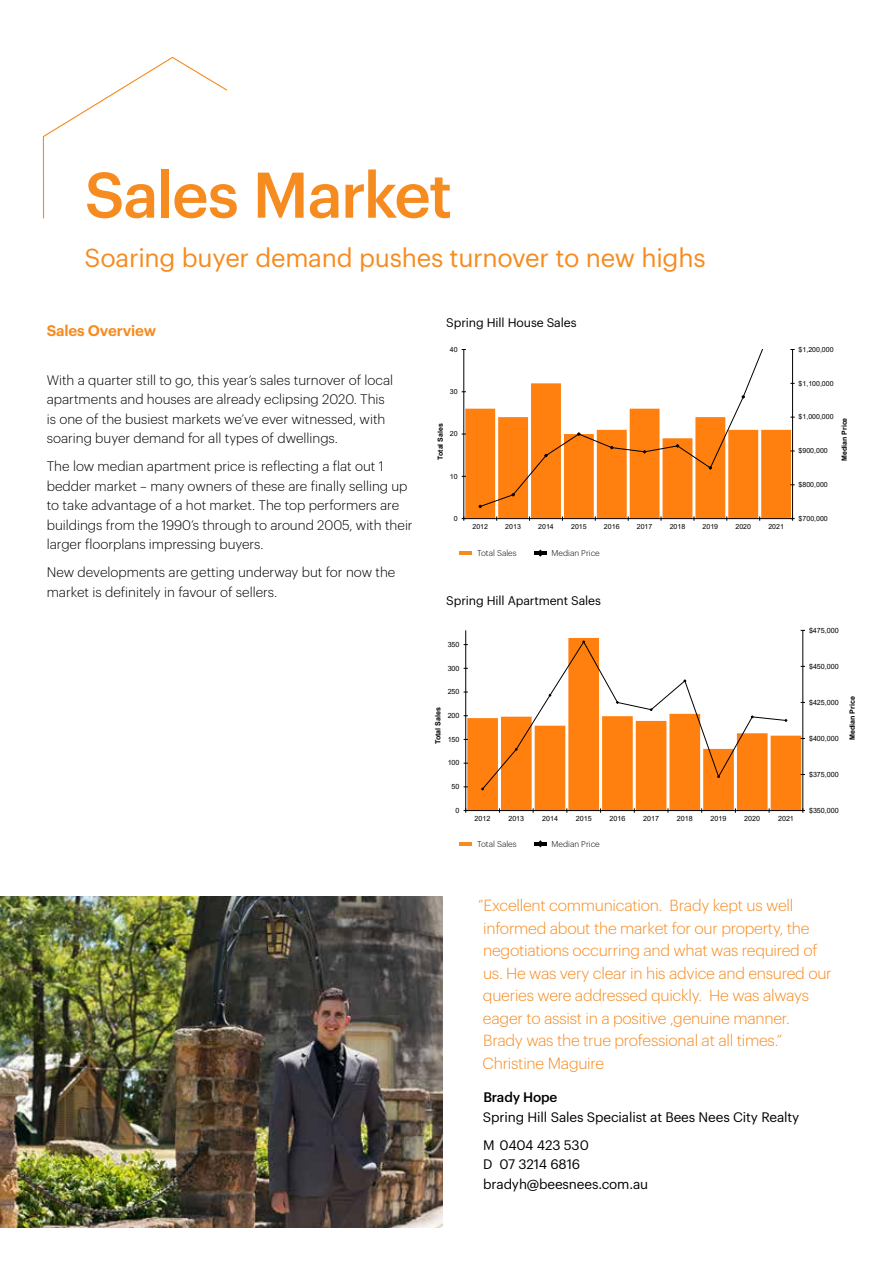
<style>
.page{position:relative;width:893px;height:1263px;background:#fff}
.page>*{position:absolute;margin:0;border:0;box-sizing:border-box;transform-origin:0 0}
.t1{font:500 63px "Graphik";letter-spacing:-.025em;color:#f68b1f}
.t2{font:25.5px "Graphik";letter-spacing:-.01em;color:#f68b1f}
.t3{font:300 15.75px/22.5px "Graphik";letter-spacing:-.015em;color:#f68b1f}
.t4{font:600 15px "Graphik";letter-spacing:-.01em;color:#f68b1f}
.t5{font:300 13.5px/19.5px "Graphik";color:#000}
.t6{font:13.5px/28px "Graphik";letter-spacing:-.01em;color:#000}
.t7{font:500 13.5px "Graphik";letter-spacing:-.01em;color:#000}
.t8{font:12.3px "Graphik";letter-spacing:-.01em;color:#000}
.t9{font:300 8.25px "Graphik";color:#000}
.t10{font:7.2px "Arial";color:#000}
.t11{font:700 7.2px "Arial";color:#000}
.t12{font:7.05px "Arial";color:#000}
.t13{font:700 7.05px "Arial";color:#000}
</style>
<div class="page">
<hr style="left:792px;top:349px;width:1px;height:170px;background:#000">
<hr style="left:464px;top:349px;width:1px;height:170px;background:#000">
<svg style="left:462px;top:383px;width:333px;height:138px"></svg>
<svg style="left:467px;top:638px;width:334px;height:172px;fill:#ff7f0f"></svg>
<hr style="left:803px;top:630px;width:1px;height:180px;background:#000">
<hr style="left:465px;top:630px;width:1px;height:180px;background:#000">
<hr style="left:466px;top:810px;width:337px;height:1px;background:#000">
<svg style="left:464px;top:808px;width:4px;height:5px"></svg>
<svg style="left:801px;top:808px;width:4px;height:5px"></svg>
<svg style="left:481px;top:640px;width:306px;height:150px"></svg>
<img style="left:0;top:896px;width:442px;height:332px">
<svg style="left:42px;top:56px;width:186px;height:163px"></svg>
<svg style="left:459px;top:552px;width:13px;height:3px"></svg>
<svg style="left:534px;top:549px;width:13px;height:8px"></svg>
<hr style="left:459px;top:842px;width:13px;height:4px;background:#f68b1f">
<hr style="left:534px;top:842px;width:13px;height:4px;background:#000">
<h1 class="t1" style="left:85px;top:147px;width:369px">Sales Market</h1>
<h2 class="t2" style="left:85px;top:238px;width:622px">Soaring buyer demand pushes turnover to new highs</h2>
<p class="t4" style="left:47px;top:319px;width:111px">Sales Overview</p>
<p class="t5" style="left:47px;top:369px;width:348px">With a quarter still to go, this year’s sales turnover of local apartments and houses are already eclipsing 2020. This is one of the busiest markets we’ve ever witnessed, with soaring buyer demand for all types of dwellings.</p>
<p class="t5" style="left:47px;top:455px;width:367px">The low median apartment price is reflecting a flat out 1 bedder market – many owners of these are finally selling up to take advantage of a hot market. The top performers are buildings from the 1990’s through to around 2005, with their larger floorplans impressing buyers.</p>
<p class="t5" style="left:47px;top:561px;width:350px">New developments are getting underway but for now the market is definitely in favour of sellers.</p>
<p class="t8" style="left:446px;top:313px;width:132px">Spring Hill House Sales</p>
<p class="t12" style="left:450px;top:344px;width:9px">40</p>
<p class="t12" style="left:450px;top:387px;width:9px">30</p>
<p class="t12" style="left:799px;top:344px;width:37px">$1,200,000</p>
<p class="t12" style="left:799px;top:378px;width:37px">$1,100,000</p>
<p class="t12" style="left:799px;top:412px;width:37px">$1,000,000</p>
<p class="t13" style="left:435px;top:460px;width:38px;rotate:-90deg">Total Sales</p>
<p class="t13" style="left:839px;top:461px;width:45px;rotate:-90deg">Median Price</p>
<p class="t12" style="left:450px;top:429px;width:9px">20</p>
<p class="t12" style="left:799px;top:446px;width:31px">$900,000</p>
<p class="t12" style="left:450px;top:471px;width:9px">10</p>
<p class="t12" style="left:454px;top:513px;width:5px">0</p>
<p class="t12" style="left:472px;top:522px;width:17px">2012</p>
<p class="t12" style="left:505px;top:522px;width:17px">2013</p>
<p class="t12" style="left:538px;top:522px;width:17px">2014</p>
<p class="t12" style="left:571px;top:522px;width:17px">2015</p>
<p class="t12" style="left:604px;top:522px;width:17px">2016</p>
<p class="t12" style="left:637px;top:522px;width:17px">2017</p>
<p class="t12" style="left:670px;top:522px;width:17px">2018</p>
<p class="t12" style="left:703px;top:522px;width:17px">2019</p>
<p class="t12" style="left:735px;top:522px;width:17px">2020</p>
<p class="t12" style="left:768px;top:522px;width:17px">2021</p>
<p class="t9" style="left:477px;top:547px;width:41px">Total Sales</p>
<p class="t9" style="left:552px;top:547px;width:50px">Median Price</p>
<p class="t12" style="left:799px;top:480px;width:31px">$800,000</p>
<p class="t12" style="left:799px;top:513px;width:31px">$700,000</p>
<p class="t8" style="left:446px;top:591px;width:156px">Spring Hill Apartment Sales</p>
<p class="t10" style="left:448px;top:639px;width:13px">350</p>
<p class="t10" style="left:448px;top:663px;width:13px">300</p>
<p class="t10" style="left:448px;top:687px;width:13px">250</p>
<p class="t11" style="left:433px;top:744px;width:39px;rotate:-90deg">Total Sales</p>
<p class="t10" style="left:448px;top:710px;width:13px">200</p>
<p class="t10" style="left:448px;top:734px;width:13px">150</p>
<p class="t10" style="left:448px;top:758px;width:13px">100</p>
<p class="t10" style="left:452px;top:782px;width:9px">50</p>
<p class="t10" style="left:456px;top:805px;width:5px">0</p>
<p class="t10" style="left:475px;top:814px;width:17px">2012</p>
<p class="t10" style="left:508px;top:814px;width:17px">2013</p>
<p class="t10" style="left:542px;top:814px;width:17px">2014</p>
<p class="t10" style="left:576px;top:814px;width:17px">2015</p>
<p class="t10" style="left:609px;top:814px;width:17px">2016</p>
<p class="t10" style="left:643px;top:814px;width:17px">2017</p>
<p class="t10" style="left:677px;top:814px;width:17px">2018</p>
<p class="t10" style="left:711px;top:814px;width:17px">2019</p>
<p class="t10" style="left:744px;top:814px;width:17px">2020</p>
<p class="t10" style="left:778px;top:814px;width:17px">2021</p>
<p class="t9" style="left:477px;top:838px;width:41px">Total Sales</p>
<p class="t9" style="left:552px;top:838px;width:50px">Median Price</p>
<p class="t10" style="left:809px;top:625px;width:31px">$475,000</p>
<p class="t10" style="left:809px;top:661px;width:31px">$450,000</p>
<p class="t10" style="left:809px;top:697px;width:31px">$425,000</p>
<p class="t10" style="left:809px;top:733px;width:31px">$400,000</p>
<p class="t11" style="left:847px;top:740px;width:46px;rotate:-90deg">Median Price</p>
<p class="t10" style="left:809px;top:769px;width:31px">$375,000</p>
<p class="t10" style="left:809px;top:805px;width:31px">$350,000</p>
<p class="t3" style="left:478px;top:893px;width:355px">“Excellent communication. Brady kept us well informed about the market for our property, the negotiations occurring and what was required of us. He was very clear in his advice and ensured our queries were addressed quickly. He was always eager to assist in a positive ,genuine manner.<br>Brady was the true professional at all times.” Christine Maguire</p>
<p class="t7" style="left:483px;top:1087px;width:76px">Brady Hope</p>
<p class="t6" style="left:483px;top:1101px;width:318px">Spring Hill Sales Specialist at Bees Nees City Realty<br>M 0404 423 530</p>
<p class="t6" style="left:483px;top:1153px;width:167px;line-height:19.5px">D 07 3214 6816 bradyh@beesnees.com.au</p>
</div>
